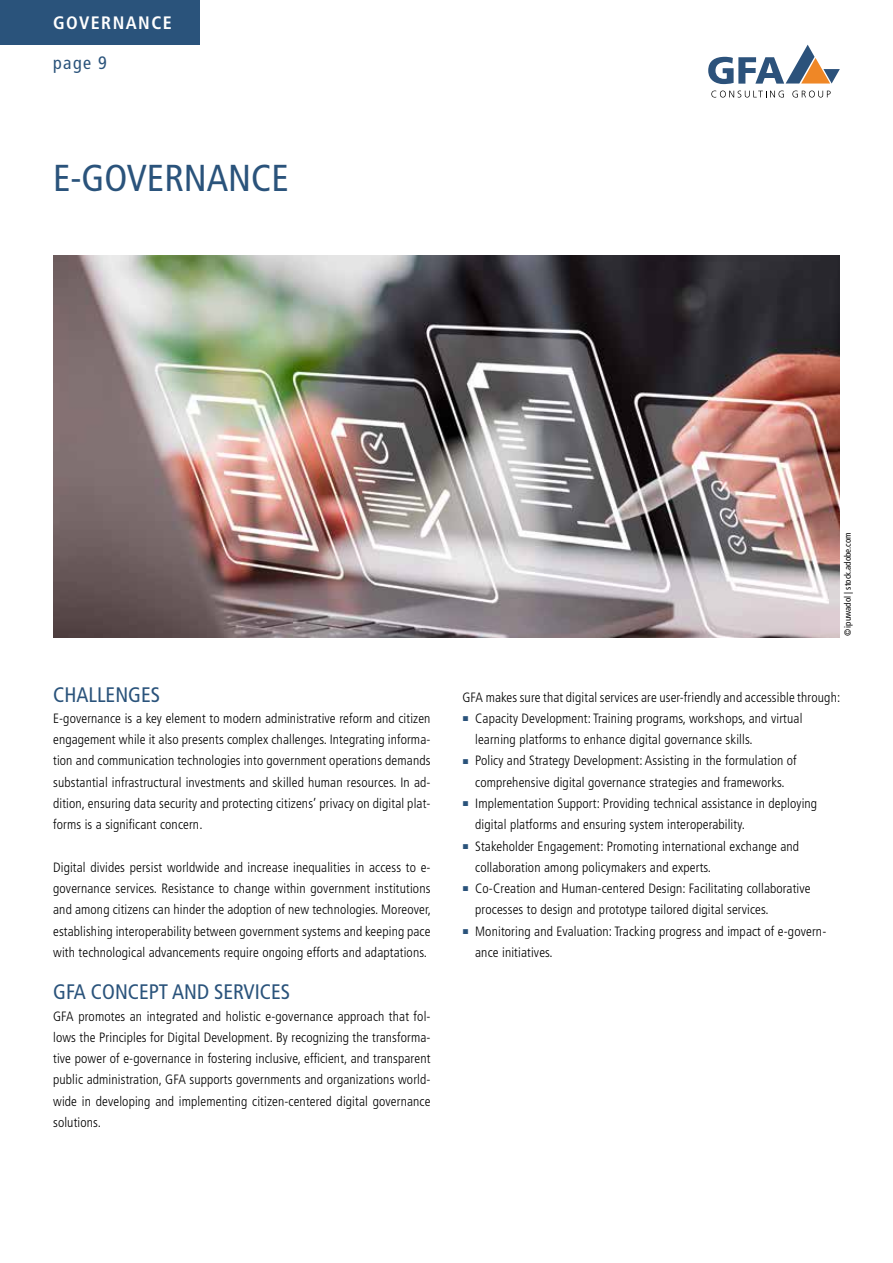
<style>
.page{position:relative;width:893px;height:1263px;background:#fff}
.page>*{position:absolute;margin:0;border:0;box-sizing:border-box;transform-origin:0 0}
.t1{font:condensed 37.5px "Frutiger LT Std";color:#2a537b}
.t2{font:condensed 21px "Frutiger LT Std";color:#2a537b}
.t3{font:700 condensed 18px "Frutiger LT Std";letter-spacing:.08em;color:#fff}
.t4{font:condensed 18px "Frutiger LT Std";color:#2a537b}
.t5{font:300 condensed 13.5px/21.3px "Frutiger LT Std";letter-spacing:.01em;color:#000}
.t6{font:condensed 9px "Frutiger LT Std";color:#000}
.s1{font-family:"Arial";font-weight:400;font-stretch:normal;font-size:10.5px;color:#2a537b}
</style>
<div class="page">
<div style="left:0;top:0;width:200px;height:45px;background:#2a537b"></div>
<svg style="left:711px;top:91px;width:73px;height:7px"></svg>
<svg style="left:792px;top:91px;width:39px;height:7px"></svg>
<svg style="left:708px;top:45px;width:132px;height:39px"></svg>
<img style="left:53px;top:255px;width:787px;height:383px">
<h3 class="t3" style="left:53px;top:12px;width:120px">GOVERNANCE</h3>
<h3 class="t4" style="left:53px;top:52px;width:55px">page 9</h3>
<h1 class="t1" style="left:53px;top:157px;width:237px">E-GOVERNANCE</h1>
<h2 class="t2" style="left:53px;top:682px;width:108px">CHALLENGES</h2>
<p class="t5" style="left:53px;top:708px;width:379px;text-align:justify">E-governance is a key element to modern administrative reform and citizen engagement while it also presents complex challenges. Integrating informa&shy;tion and communication technologies into government operations demands substantial infrastructural investments and skilled human resources. In ad&shy;dition, ensuring data security and protecting citizens’ privacy on digital plat&shy;forms is a significant concern.</p>
<p class="t5" style="left:53px;top:857px;width:379px;text-align:justify">Digital divides persist worldwide and increase inequalities in access to e&shy;governance services. Resistance to change within government institutions and among citizens can hinder the adoption of new technologies. Moreover, establishing interoperability between government systems and keeping pace with technological advancements require ongoing efforts and adaptations.</p>
<h2 class="t2" style="left:53px;top:980px;width:239px">GFA CONCEPT AND SERVICES</h2>
<p class="t5" style="left:53px;top:1005px;width:379px;text-align:justify">GFA promotes an integrated and holistic e-governance approach that fol&shy;lows the Principles for Digital Development. By recognizing the transforma&shy;tive power of e-governance in fostering inclusive, efficient, and transparent public administration, GFA supports governments and organizations world&shy;wide in developing and implementing citizen-centered digital governance solutions.</p>
<p class="t6" style="left:843px;top:636px;width:105px;rotate:-90deg">©ipuwadol | stock.adobe.com</p>
<p class="t5" style="left:462px;top:686px;width:379px">GFA makes sure that digital services are user-friendly and accessible through:</p>
<p class="t5" style="left:475px;top:708px;width:329px;text-indent:-13px"><span class="s1">■</span> Capacity Development: Training programs, workshops, and virtual learning platforms to enhance digital governance skills.</p>
<p class="t5" style="left:462px;top:750px;width:336px;text-align:center"><span class="s1">■</span> Policy and Strategy Development: Assisting in the formulation of comprehensive digital governance strategies and frameworks.</p>
<p class="t5" style="left:475px;top:793px;width:343px;text-indent:-13px"><span class="s1">■</span> Implementation Support: Providing technical assistance in deploying digital platforms and ensuring system interoperability.</p>
<p class="t5" style="left:475px;top:835px;width:326px;text-indent:-13px"><span class="s1">■</span> Stakeholder Engagement: Promoting international exchange and collaboration among policymakers and experts.</p>
<p class="t5" style="left:475px;top:878px;width:337px;text-indent:-13px"><span class="s1">■</span> Co-Creation and Human-centered Design: Facilitating collaborative processes to design and prototype tailored digital services.</p>
<p class="t5" style="left:475px;top:920px;width:353px;text-indent:-13px"><span class="s1">■</span> Monitoring and Evaluation: Tracking progress and impact of e-govern&shy;ance initiatives.</p>
</div>
